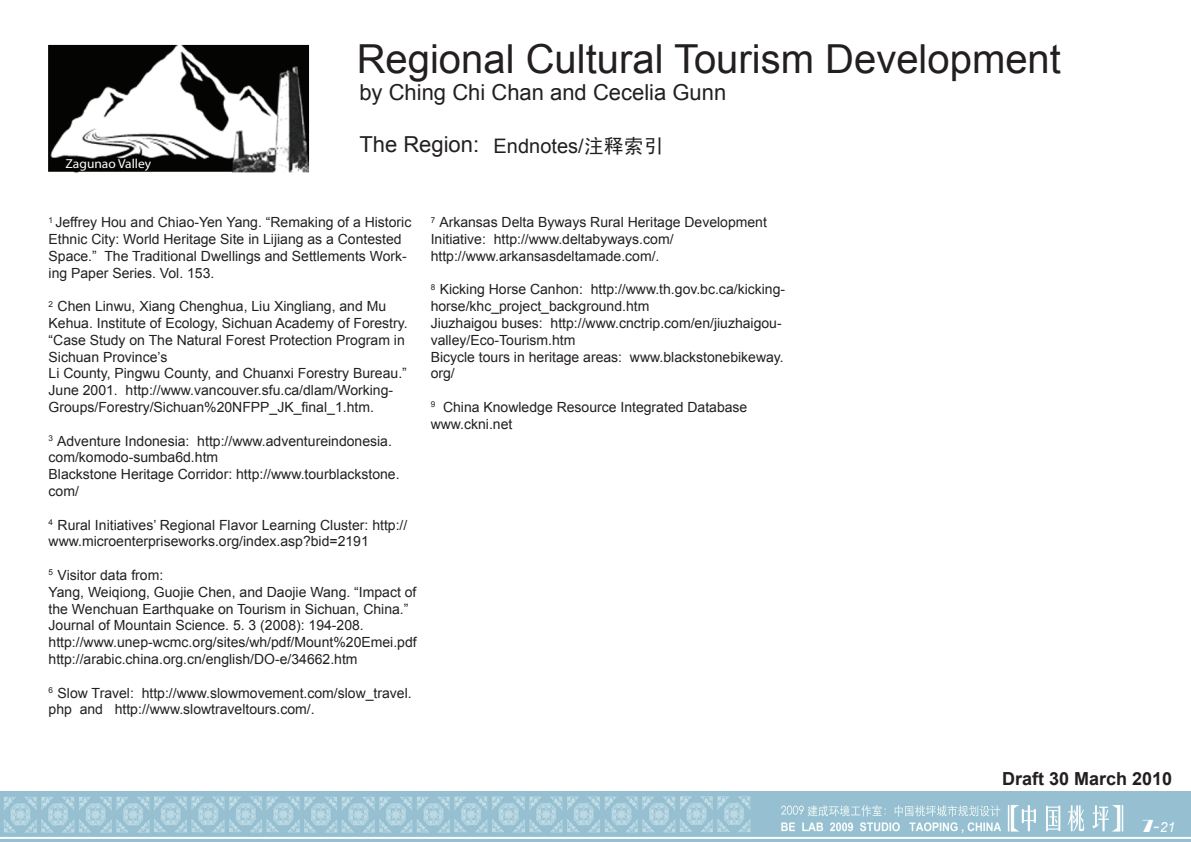
<style>
.page{position:relative;width:1191px;height:842px;background:#fff}
.page>*{position:absolute;margin:0;border:0;box-sizing:border-box;transform-origin:0 0}
.t1{font:40px "Arial";color:#231f20}
.t2{font:22px "Arial";color:#231f20}
.t3{font:20px "Arial";color:#231f20}
.t4{font:700 18px "Arial";color:#231f20}
.t5{font:14px/16.8px "Arial";color:#231f20}
.t6{font:italic 14px "Arial";color:#fff}
.t7{font:13px "Myriad Pro";color:#fff;scale:1.04 1}
.t8{font:12.1px "Myriad Pro";color:#fff;scale:1.04 1}
.s1{font-family:"Sim Hei"}
.s2{font-family:"Broadway";font-style:normal;font-size:18px}
.s3{font-style:normal;font-size:18px}
</style>
<div class="page">
<img style="left:0;top:792px;width:1191px;height:50px">
<img style="left:48px;top:44px;width:261px;height:129px">
<p class="t7" style="left:66px;top:156px;width:84px">Zagunao Valley</p>
<p class="t8" style="left:60px;top:157px;width:78px">Zagunao Valley</p>
<h1 class="t1" style="left:357px;top:33px;width:705px">Regional Cultural Tourism Development</h1>
<h2 class="t2" style="left:359px;top:77px;width:368px">by Ching Chi Chan and Cecelia Gunn</h2>
<h2 class="t2" style="left:359px;top:130px;width:121px">The Region:</h2>
<h3 class="t3" style="left:493px;top:132px;width:172px">Endnotes/<span class="s1">注释索引</span></h3>
<p class="t5" style="left:49px;top:214px;width:364px"><sup>1</sup> Jeffrey Hou and Chiao-Yen Yang. “Remaking of a Historic Ethnic City: World Heritage Site in Lijiang as a Contested Space.” The Traditional Dwellings and Settlements Work&shy;ing Paper Series. Vol. 153.</p>
<p class="t5" style="left:49px;top:298px;width:361px"><sup>2</sup> Chen Linwu, Xiang Chenghua, Liu Xingliang, and Mu Kehua. Institute of Ecology, Sichuan Academy of Forestry. “Case Study on The Natural Forest Protection Program in Sichuan Province’s<br>Li County, Pingwu County, and Chuanxi Forestry Bureau.” June 2001. http://www.vancouver.sfu.ca/dlam/Working-Groups/Forestry/Sichuan%20NFPP_JK_final_1.htm.</p>
<p class="t5" style="left:49px;top:432px;width:352px"><sup>3</sup> Adventure Indonesia: http://www.adventureindonesia. com/komodo-sumba6d.htm<br>Blackstone Heritage Corridor: http://www.tourblackstone. com/</p>
<p class="t5" style="left:49px;top:516px;width:360px"><sup>4</sup> Rural Initiatives’ Regional Flavor Learning Cluster: http:// www.microenterpriseworks.org/index.asp?bid=2191</p>
<p class="t5" style="left:49px;top:567px;width:370px"><sup>5</sup> Visitor data from:<br>Yang, Weiqiong, Guojie Chen, and Daojie Wang. “Impact of the Wenchuan Earthquake on Tourism in Sichuan, China.” Journal of Mountain Science. 5. 3 (2008): 194-208. http://www.unep-wcmc.org/sites/wh/pdf/Mount%20Emei.pdf http://arabic.china.org.cn/english/DO-e/34662.htm</p>
<p class="t5" style="left:49px;top:684px;width:365px"><sup>6</sup> Slow Travel: http://www.slowmovement.com/slow_travel. php and http://www.slowtraveltours.com/.</p>
<p class="t5" style="left:431px;top:214px;width:338px"><sup>7</sup> Arkansas Delta Byways Rural Heritage Development<br>Initiative: http://www.deltabyways.com/ http://www.arkansasdeltamade.com/.</p>
<p class="t5" style="left:431px;top:281px;width:356px"><sup>8</sup> Kicking Horse Canhon: http://www.th.gov.bc.ca/kicking&shy;horse/khc_project_background.htm<br>Jiuzhaigou buses: http://www.cnctrip.com/en/jiuzhaigou&shy;valley/Eco-Tourism.htm<br>Bicycle tours in heritage areas: www.blackstonebikeway. org/</p>
<p class="t5" style="left:431px;top:399px;width:318px"><sup>9</sup> China Knowledge Resource Integrated Database www.ckni.net</p>
<p class="t4" style="left:1002px;top:766px;width:172px">Draft 30 March 2010</p>
<p class="t6" style="left:1142px;top:818px;width:35px"><span class="s2">7</span><span class="s3">-</span>21</p>
</div>
